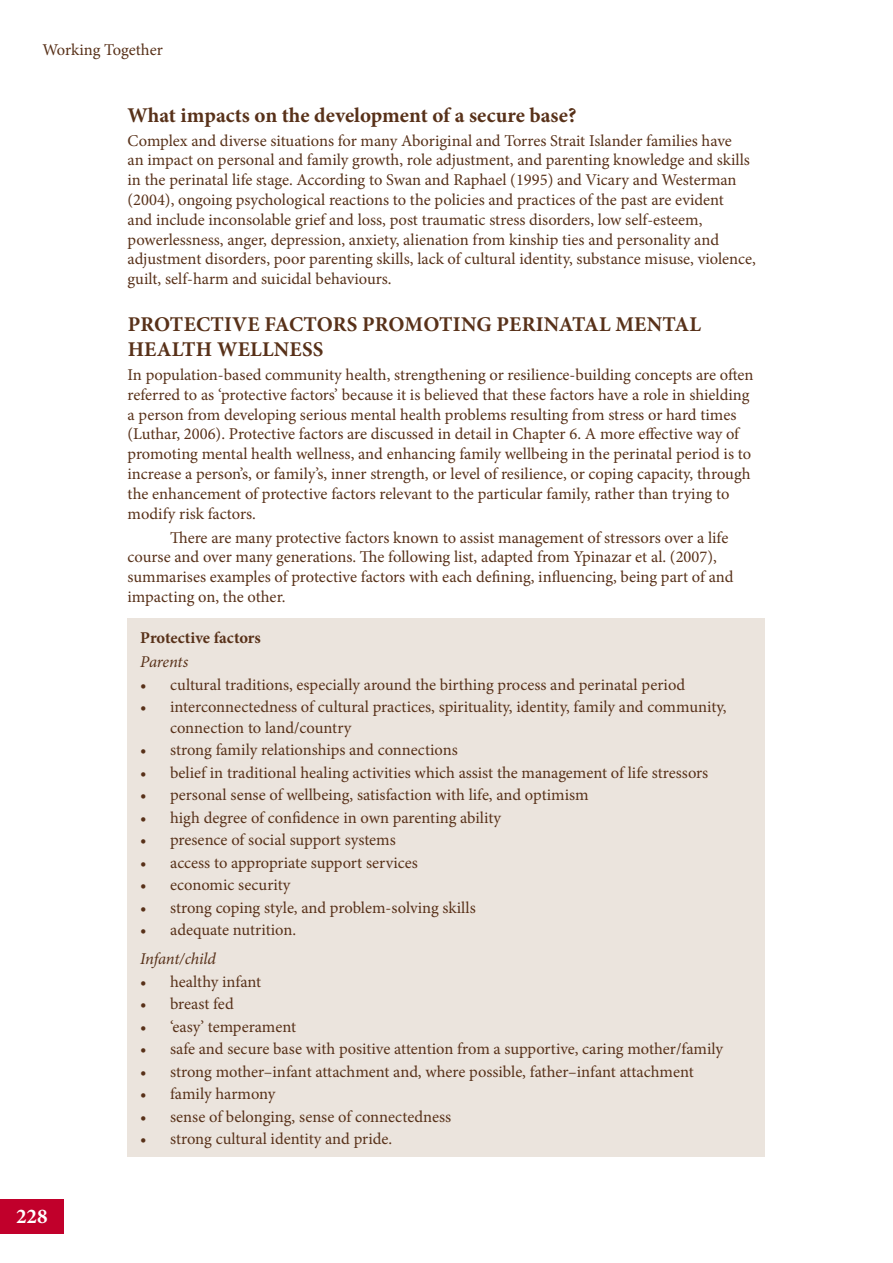
<style>
.page{position:relative;width:893px;height:1263px;background:#fff}
.page>*{position:absolute;margin:0;border:0;box-sizing:border-box;transform-origin:0 0}
.t1{font:700 21px/25.2px "Minion Pro";letter-spacing:.005em;color:#583119}
.t2{font:700 21px "Minion Pro";color:#fff}
.t3{font:16.5px/19.8px "Minion Pro";color:#583119}
.t4{font:italic 16.5px "Minion Pro";letter-spacing:-.015em;color:#583119}
.t5{font:700 16.5px "Minion Pro";letter-spacing:-.005em;color:#583119}
</style>
<div class="page">
<div style="left:0;top:1199px;width:64px;height:34px;background:#c1002b"></div>
<div style="left:128px;top:618px;width:637px;height:539px;background:#ebe4dd"></div>
<p class="t3" style="left:43px;top:39px;width:122px">Working Together</p>
<p class="t2" style="left:16px;top:1201px;width:33px">228</p>
<p class="t1" style="left:128px;top:102px;width:450px">What impacts on the development of a secure base?</p>
<p class="t3" style="left:128px;top:131px;width:630px">Complex and diverse situations for many Aboriginal and Torres Strait Islander families have<br>an impact on personal and family growth, role adjustment, and parenting knowledge and skills in the perinatal life stage. According to Swan and Raphael (1995) and Vicary and Westerman (2004), ongoing psychological reactions to the policies and practices of the past are evident<br>and include inconsolable grief and loss, post traumatic stress disorders, low self-esteem, powerlessness, anger, depression, anxiety, alienation from kinship ties and personality and adjustment disorders, poor parenting skills, lack of cultural identity, substance misuse, violence, guilt, self-harm and suicidal behaviours.</p>
<p class="t1" style="left:128px;top:311px;width:575px">PROTECTIVE FACTORS PROMOTING PERINATAL MENTAL<br>HEALTH WELLNESS</p>
<p class="t3" style="left:128px;top:365px;width:628px">In population-based community health, strengthening or resilience-building concepts are often referred to as ‘protective factors’ because it is believed that these factors have a role in shielding a person from developing serious mental health problems resulting from stress or hard times (Luthar, 2006). Protective factors are discussed in detail in Chapter 6. A more effective way of promoting mental health wellness, and enhancing family wellbeing in the perinatal period is to increase a person’s, or family’s, inner strength, or level of resilience, or coping capacity, through the enhancement of protective factors relevant to the particular family, rather than trying to modify risk factors.</p>
<p class="t3" style="left:128px;top:527px;width:607px;text-indent:43px">There are many protective factors known to assist management of stressors over a life course and over many generations. The following list, adapted from Ypinazar et al. (2007), summarises examples of protective factors with each defining, influencing, being part of and impacting on, the other.</p>
<p class="t5" style="left:140px;top:626px;width:122px">Protective factors</p>
<p class="t4" style="left:140px;top:651px;width:49px">Parents</p>
<p class="t3" style="left:140px;top:675px;width:546px">• cultural traditions, especially around the birthing process and perinatal period</p>
<p class="t3" style="left:170px;top:697px;width:558px;line-height:20.4px;text-indent:-30px">• interconnectedness of cultural practices, spirituality, identity, family and community, connection to land/country</p>
<p class="t3" style="left:140px;top:740px;width:319px">• strong family relationships and connections</p>
<p class="t3" style="left:140px;top:763px;width:569px">• belief in traditional healing activities which assist the management of life stressors</p>
<p class="t3" style="left:140px;top:785px;width:450px">• personal sense of wellbeing, satisfaction with life, and optimism</p>
<p class="t3" style="left:140px;top:808px;width:362px">• high degree of confidence in own parenting ability</p>
<p class="t3" style="left:140px;top:830px;width:257px">• presence of social support systems</p>
<p class="t3" style="left:140px;top:853px;width:279px">• access to appropriate support services</p>
<p class="t3" style="left:140px;top:875px;width:152px">• economic security</p>
<p class="t3" style="left:140px;top:898px;width:337px">• strong coping style, and problem-solving skills</p>
<p class="t3" style="left:140px;top:920px;width:157px">• adequate nutrition.</p>
<p class="t4" style="left:140px;top:947px;width:77px">Infant/child</p>
<p class="t3" style="left:140px;top:971px;width:122px">• healthy infant</p>
<p class="t3" style="left:140px;top:994px;width:95px">• breast fed</p>
<p class="t3" style="left:140px;top:1016px;width:157px">• ‘easy’ temperament</p>
<p class="t3" style="left:140px;top:1039px;width:584px">• safe and secure base with positive attention from a supportive, caring mother/family</p>
<p class="t3" style="left:140px;top:1061px;width:555px">• strong mother–infant attachment and, where possible, father–infant attachment</p>
<p class="t3" style="left:140px;top:1084px;width:137px">• family harmony</p>
<p class="t3" style="left:140px;top:1106px;width:312px">• sense of belonging, sense of connectedness</p>
<p class="t3" style="left:140px;top:1129px;width:253px">• strong cultural identity and pride.</p>
</div>
